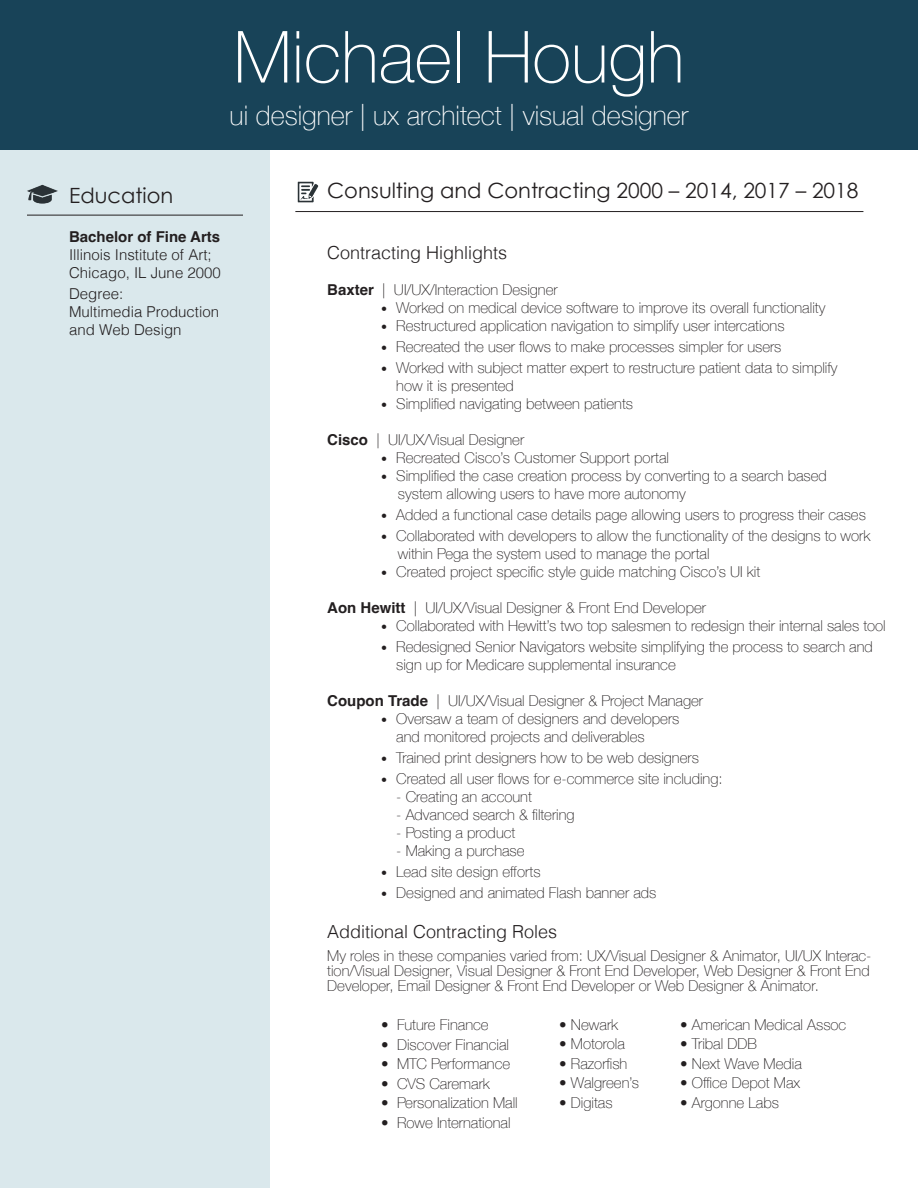
<style>
.page{position:relative;width:918px;height:1188px;background:#fff}
.page>*{position:absolute;margin:0;border:0;box-sizing:border-box;transform-origin:0 0}
.t1{font:100 72px "Helvetica Neue";color:#fff}
.t2{font:100 27px "Helvetica Neue";color:#fff}
.t3{font:21px "Century Gothic";color:#231f20}
.t4{font:300 18px "Helvetica";color:#231f20}
.t5{font:100 15px/18px "Helvetica Neue";color:#231f20}
.t6{font:300 15px/18px "Helvetica";color:#231f20}
.t7{font:700 15px "Helvetica";color:#231f20}
.s1{font-family:"Helvetica";font-weight:700}
.s2{font-size:12px}
</style>
<div class="page">
<div style="left:0;top:54px;width:270px;height:1134px;background:#dae8ec"></div>
<div style="left:0;top:0;width:918px;height:149px;background:#184358"></div>
<hr style="left:27px;top:215px;width:216px;height:1px;background:#231f20">
<img style="left:27px;top:184px;width:31px;height:20px">
<img style="left:297px;top:181px;width:22px;height:22px">
<hr style="left:295px;top:211px;width:568px;height:1px;background:#231f20">
<p class="t1" style="left:234px;top:2px;width:452px">Michael Hough</p>
<p class="t2" style="left:230px;top:94px;width:460px">ui designer | ux architect | visual designer</p>
<p class="t3" style="left:69px;top:182px;width:106px">Education</p>
<p class="t7" style="left:69px;top:228px;width:153px">Bachelor of Fine Arts</p>
<p class="t6" style="left:69px;top:245px;width:153px">Illinois Institute of Art;<br>Chicago, IL June 2000</p>
<p class="t6" style="left:69px;top:284px;width:152px">Degree:<br>Multimedia Production</p>
<p class="t6" style="left:69px;top:320px;width:114px">and Web Design</p>
<p class="t3" style="left:327px;top:178px;width:533px">Consulting and Contracting 2000 – 2014, 2017 – 2018</p>
<p class="t4" style="left:327px;top:238px;width:182px">Contracting Highlights</p>
<p class="t5" style="left:327px;top:280px;width:232px"><span class="s1">Baxter</span> | UI/UX/Interaction Designer</p>
<p class="t5" style="left:381px;top:298px;width:446px"><span class="s2">•</span> Worked on medical device software to improve its overall functionality</p>
<p class="t5" style="left:381px;top:316px;width:405px"><span class="s2">•</span> Restructured application navigation to simplify user intercations</p>
<p class="t5" style="left:381px;top:337px;width:402px"><span class="s2">•</span> Recreated the user flows to make processes simpler for users</p>
<p class="t5" style="left:381px;top:358px;width:458px"><span class="s2">•</span> Worked with subject matter expert to restructure patient data to simplify</p>
<p class="t5" style="left:396px;top:376px;width:119px">how it is presented</p>
<p class="t5" style="left:381px;top:394px;width:253px"><span class="s2">•</span> Simplified navigating between patients</p>
<p class="t5" style="left:327px;top:430px;width:198px"><span class="s1">Cisco</span> | UI/UX/Visual Designer</p>
<p class="t5" style="left:381px;top:448px;width:289px"><span class="s2">•</span> Recreated Cisco’s Customer Support portal</p>
<p class="t5" style="left:381px;top:466px;width:447px"><span class="s2">•</span> Simplified the case creation process by converting to a search based</p>
<p class="t5" style="left:398px;top:484px;width:289px">system allowing users to have more autonomy</p>
<p class="t5" style="left:381px;top:505px;width:486px"><span class="s2">•</span> Added a functional case details page allowing users to progress their cases</p>
<p class="t5" style="left:398px;top:526px;width:474px;text-indent:-17px"><span class="s2">•</span> Collaborated with developers to allow the functionality of the designs to work within Pega the system used to manage the portal</p>
<p class="t5" style="left:381px;top:562px;width:381px"><span class="s2">•</span> Created project specific style guide matching Cisco’s UI kit</p>
<p class="t5" style="left:327px;top:598px;width:380px"><span class="s1">Aon Hewitt</span> | UI/UX/Visual Designer &amp; Front End Developer</p>
<p class="t5" style="left:381px;top:616px;width:506px"><span class="s2">•</span> Collaborated with Hewitt’s two top salesmen to redesign their internal sales tool</p>
<p class="t5" style="left:396px;top:637px;width:478px;text-indent:-15px"><span class="s2">•</span> Redesigned Senior Navigators website simplifying the process to search and sign up for Medicare supplemental insurance</p>
<p class="t5" style="left:327px;top:691px;width:377px"><span class="s1">Coupon Trade</span> | UI/UX/Visual Designer &amp; Project Manager</p>
<p class="t5" style="left:381px;top:709px;width:300px"><span class="s2">•</span> Oversaw a team of designers and developers</p>
<p class="t5" style="left:396px;top:727px;width:250px">and monitored projects and deliverables</p>
<p class="t5" style="left:381px;top:748px;width:319px"><span class="s2">•</span> Trained print designers how to be web designers</p>
<p class="t5" style="left:381px;top:769px;width:343px"><span class="s2">•</span> Created all user flows for e-commerce site including:</p>
<p class="t5" style="left:396px;top:787px;width:137px">- Creating an account</p>
<p class="t5" style="left:396px;top:805px;width:180px">- Advanced search &amp; filtering</p>
<p class="t5" style="left:396px;top:823px;width:121px">- Posting a product</p>
<p class="t5" style="left:396px;top:841px;width:130px">- Making a purchase</p>
<p class="t5" style="left:381px;top:862px;width:161px"><span class="s2">•</span> Lead site design efforts</p>
<p class="t5" style="left:381px;top:883px;width:277px"><span class="s2">•</span> Designed and animated Flash banner ads</p>
<p class="t4" style="left:327px;top:916px;width:232px">Additional Contracting Roles</p>
<p class="t5" style="left:327px;top:947px;width:546px;line-height:15px;text-align:justify">My roles in these companies varied from: UX/Visual Designer &amp; Animator, UI/UX Interac&shy;tion/Visual Designer, Visual Designer &amp; Front End Developer, Web Designer &amp; Front End Developer, Email Designer &amp; Front End Developer or Web Designer &amp; Animator.</p>
<p class="t5" style="left:381px;top:1015px;width:109px">• Future Finance</p>
<p class="t5" style="left:381px;top:1035px;width:129px">• Discover Financial</p>
<p class="t5" style="left:381px;top:1054px;width:131px">• MTC Performance</p>
<p class="t5" style="left:381px;top:1074px;width:110px">• CVS Caremark</p>
<p class="t5" style="left:381px;top:1093px;width:138px">• Personalization Mall</p>
<p class="t5" style="left:381px;top:1113px;width:131px">• Rowe International</p>
<p class="t5" style="left:559px;top:1015px;width:60px">• Newark</p>
<p class="t5" style="left:559px;top:1034px;width:67px">• Motorola</p>
<p class="t5" style="left:559px;top:1054px;width:70px">• Razorfish</p>
<p class="t5" style="left:559px;top:1073px;width:81px">• Walgreen’s</p>
<p class="t5" style="left:559px;top:1093px;width:55px">• Digitas</p>
<p class="t5" style="left:680px;top:1015px;width:168px">• American Medical Assoc</p>
<p class="t5" style="left:680px;top:1034px;width:78px">• Tribal DDB</p>
<p class="t5" style="left:680px;top:1054px;width:123px">• Next Wave Media</p>
<p class="t5" style="left:680px;top:1073px;width:121px">• Office Depot Max</p>
<p class="t5" style="left:680px;top:1093px;width:100px">• Argonne Labs</p>
</div>
